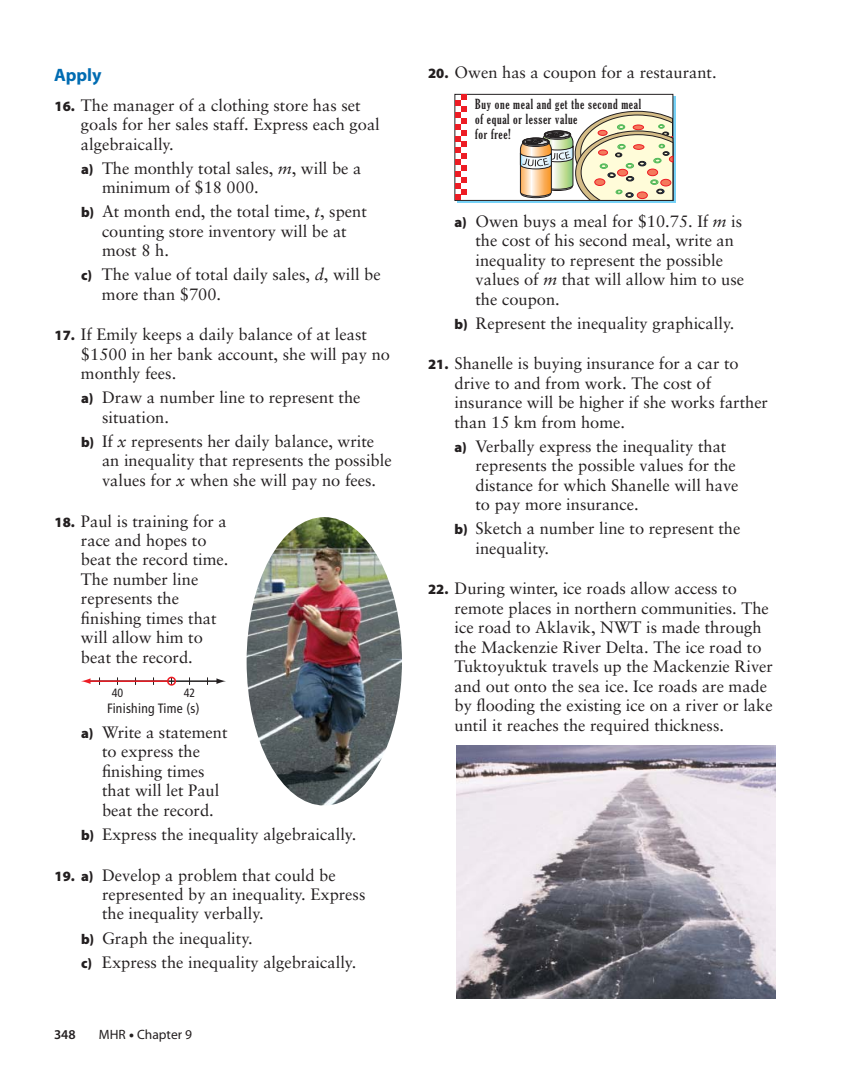
<style>
.page{position:relative;width:864px;height:1080px;background:#fff}
.page>*{position:absolute;margin:0;border:0;box-sizing:border-box;transform-origin:0 0}
.t1{font:700 18px "Myriad Pro";color:#006cb2}
.t2{font:16.5px/19.5px "Sabon";color:#231f20}
.t3{font:extra-condensed 13.5px/15px "Gloucester";letter-spacing:.05em;color:#231f20}
.t4{font:condensed 13.5px "Frutiger";letter-spacing:.02em;color:#231f20}
.t5{font:13.5px "Myriad Pro";color:#231f20}
.t6{font:600 13.5px "Myriad Pro";color:#231f20}
.t7{font:condensed 12px "Frutiger";color:#231f20}
.s1{font-family:"Myriad Pro";font-weight:900;font-size:14.25px}
.s2{font-style:italic}
.s3{font-weight:900}
</style>
<div class="page">
<hr style="left:89px;top:680px;width:129px;height:2px;background:#231f20">
<svg style="left:216px;top:678px;width:10px;height:6px"></svg>
<svg style="left:81px;top:678px;width:10px;height:6px"></svg>
<hr style="left:90px;top:680px;width:79px;height:2px;background:#ed1c24">
<div style="left:167px;top:677px;width:9px;height:9px;border:2px solid #ed1c24;border-radius:50%"></div>
<div style="left:457px;top:97px;width:218px;height:106px;background:#77d2f7"></div>
<div style="left:455px;top:94px;width:218px;height:106px;background:#fff"></div>
<div style="left:454px;top:94px;width:219px;height:107px;border:1px solid #231f20"></div>
<svg style="left:455px;top:94px;width:12px;height:106px"></svg>
<svg style="left:520px;top:111px;width:154px;height:90px"></svg>
<img style="left:456px;top:746px;width:320px;height:253px">
<img style="left:247px;top:517px;width:155px;height:289px;border-radius:50%">
<p class="t1" style="left:54px;top:63px;width:49px">Apply</p>
<p class="t2" style="left:81px;top:95px;width:300px;text-indent:-26px"><span class="s1">16.</span> The manager of a clothing store has set goals for her sales staff. Express each goal algebraically.</p>
<p class="t2" style="left:102px;top:158px;width:261px;text-indent:-21px"><span class="s1">a)</span> The monthly total sales, <span class="s2">m</span>, will be a minimum of $18 000.</p>
<p class="t2" style="left:102px;top:202px;width:266px;text-indent:-21px"><span class="s1">b)</span> At month end, the total time, <span class="s2">t</span>, spent counting store inventory will be at most 8 h.</p>
<p class="t2" style="left:102px;top:265px;width:280px;text-indent:-21px"><span class="s1">c)</span> The value of total daily sales, <span class="s2">d</span>, will be more than $700.</p>
<p class="t2" style="left:81px;top:325px;width:311px;text-indent:-26px"><span class="s1">17.</span> If Emily keeps a daily balance of at least $1500 in her bank account, she will pay no monthly fees.</p>
<p class="t2" style="left:102px;top:388px;width:260px;text-indent:-21px"><span class="s1">a)</span> Draw a number line to represent the situation.</p>
<p class="t2" style="left:102px;top:431px;width:291px;text-indent:-21px"><span class="s1">b)</span> If <span class="s2">x</span> represents her daily balance, write an inequality that represents the possible values for <span class="s2">x</span> when she will pay no fees.</p>
<p class="t2" style="left:81px;top:511px;width:149px;text-indent:-26px"><span class="s1">18.</span> Paul is training for a race and hopes to beat the record time.<br>The number line represents the finishing times that will allow him to beat the record.</p>
<p class="t7" style="left:112px;top:686px;width:13px">40</p>
<p class="t7" style="left:184px;top:686px;width:13px">42</p>
<p class="t4" style="left:107px;top:700px;width:94px">Finishing Time (s)</p>
<p class="t2" style="left:102px;top:722px;width:127px;text-indent:-21px"><span class="s1">a)</span> Write a statement to express the finishing times that will let Paul beat the record.</p>
<p class="t2" style="left:81px;top:824px;width:277px"><span class="s1">b)</span> Express the inequality algebraically.</p>
<p class="t2" style="left:102px;top:865px;width:265px;text-indent:-47px"><span class="s1">19. a)</span> Develop a problem that could be represented by an inequality. Express the inequality verbally.</p>
<p class="t2" style="left:81px;top:926px;width:277px;line-height:24px"><span class="s1">b)</span> Graph the inequality.<br><span class="s1">c)</span> Express the inequality algebraically.</p>
<p class="t6" style="left:54px;top:1026px;width:23px">348</p>
<p class="t5" style="left:99px;top:1026px;width:95px">MHR <span class="s3">•</span> Chapter 9</p>
<p class="t2" style="left:428px;top:63px;width:290px"><span class="s1">20.</span> Owen has a coupon for a restaurant.</p>
<p class="t3" style="left:475px;top:97px;width:167px">Buy one meal and get the second meal of equal or lesser value<br>for free!</p>
<p class="t2" style="left:476px;top:211px;width:270px;text-indent:-21px"><span class="s1">a)</span> Owen buys a meal for $10.75. If <span class="s2">m</span> is the cost of his second meal, write an inequality to represent the possible values of <span class="s2">m</span> that will allow him to use the coupon.</p>
<p class="t2" style="left:454px;top:313px;width:281px"><span class="s1">b)</span> Represent the inequality graphically.</p>
<p class="t2" style="left:454px;top:354px;width:315px;text-indent:-26px"><span class="s1">21.</span> Shanelle is buying insurance for a car to drive to and from work. The cost of insurance will be higher if she works farther than 15 km from home.</p>
<p class="t2" style="left:476px;top:436px;width:265px;text-indent:-21px"><span class="s1">a)</span> Verbally express the inequality that represents the possible values for the distance for which Shanelle will have to pay more insurance.</p>
<p class="t2" style="left:476px;top:519px;width:266px;text-indent:-21px"><span class="s1">b)</span> Sketch a number line to represent the inequality.</p>
<p class="t2" style="left:454px;top:579px;width:320px;text-indent:-26px"><span class="s1">22.</span> During winter, ice roads allow access to remote places in northern communities. The ice road to Aklavik, NWT is made through the Mackenzie River Delta. The ice road to Tuktoyuktuk travels up the Mackenzie River and out onto the sea ice. Ice roads are made by flooding the existing ice on a river or lake until it reaches the required thickness.</p>
</div>
